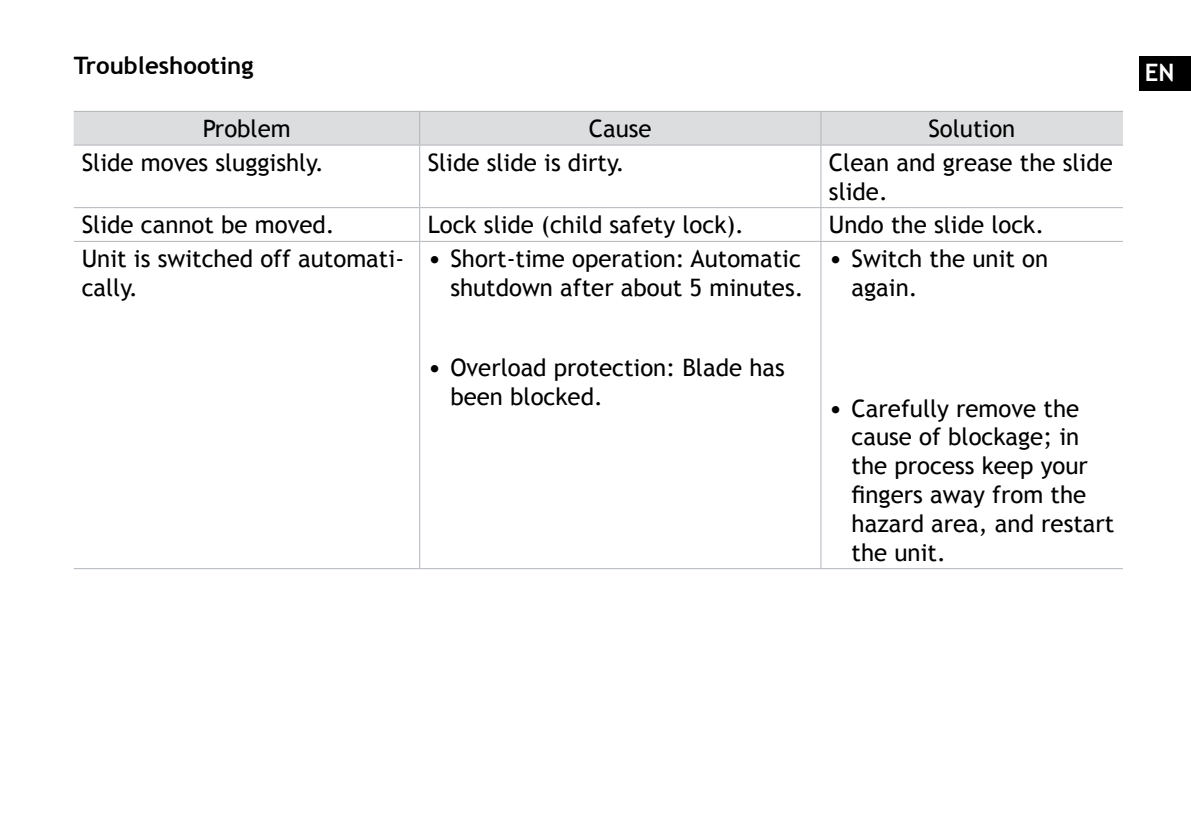
<style>
.page{position:relative;width:1191px;height:840px;background:#fff}
.page>*{position:absolute;margin:0;border:0;box-sizing:border-box;transform-origin:0 0}
.t1{font:24px/28.8px "Trebuchet MS";color:#000}
.t2{font:700 24px "Trebuchet MS";color:#000}
.t3{font:700 24px "Trebuchet MS";color:#fff}
.s1{font-size:26px}
</style>
<div class="page">
<div style="left:1140px;top:57px;width:51px;height:34px;background:#000"></div>
<div style="left:74px;top:112px;width:1049px;height:32px;background:#dcddde"></div>
<hr style="left:74px;top:111px;width:346px;height:1px;background:#b1b4b6">
<hr style="left:420px;top:111px;width:401px;height:1px;background:#b1b4b6">
<hr style="left:419px;top:112px;width:1px;height:32px;background:#b1b4b6">
<hr style="left:821px;top:111px;width:302px;height:1px;background:#b1b4b6">
<hr style="left:820px;top:112px;width:1px;height:32px;background:#b1b4b6">
<hr style="left:419px;top:242px;width:1px;height:326px;background:#b2b5bb">
<hr style="left:820px;top:242px;width:1px;height:326px;background:#b2b5bb">
<hr style="left:74px;top:144px;width:346px;height:1px;background:#b2b5bb">
<hr style="left:420px;top:144px;width:401px;height:1px;background:#b2b5bb">
<hr style="left:419px;top:145px;width:1px;height:62px;background:#b2b5bb">
<hr style="left:821px;top:144px;width:302px;height:1px;background:#b2b5bb">
<hr style="left:820px;top:145px;width:1px;height:62px;background:#b2b5bb">
<hr style="left:74px;top:207px;width:346px;height:1px;background:#b2b5bb">
<hr style="left:420px;top:207px;width:401px;height:1px;background:#b2b5bb">
<hr style="left:419px;top:208px;width:1px;height:33px;background:#b2b5bb">
<hr style="left:821px;top:207px;width:302px;height:1px;background:#b2b5bb">
<hr style="left:820px;top:208px;width:1px;height:33px;background:#b2b5bb">
<hr style="left:74px;top:241px;width:346px;height:1px;background:#b3b6bb">
<hr style="left:420px;top:241px;width:401px;height:1px;background:#b3b6bb">
<hr style="left:821px;top:241px;width:302px;height:1px;background:#b3b6bb">
<hr style="left:74px;top:568px;width:346px;height:1px;background:#b2b5bb">
<hr style="left:420px;top:568px;width:401px;height:1px;background:#b2b5bb">
<hr style="left:821px;top:568px;width:302px;height:1px;background:#b2b5bb">
<p class="t2" style="left:74px;top:51px;width:181px">Troubleshooting</p>
<p class="t3" style="left:1145px;top:58px;width:31px">EN</p>
<p class="t1" style="left:203px;top:114px;width:89px">Problem</p>
<p class="t1" style="left:589px;top:114px;width:64px">Cause</p>
<p class="t1" style="left:928px;top:114px;width:88px">Solution</p>
<p class="t1" style="left:82px;top:148px;width:244px">Slide moves sluggishly.</p>
<p class="t1" style="left:428px;top:148px;width:199px">Slide slide is dirty.</p>
<p class="t1" style="left:829px;top:148px;width:285px">Clean and grease the slide slide.</p>
<p class="t1" style="left:82px;top:211px;width:254px">Slide cannot be moved.</p>
<p class="t1" style="left:428px;top:211px;width:318px">Lock slide (child safety lock).</p>
<p class="t1" style="left:829px;top:211px;width:217px">Undo the slide lock.</p>
<p class="t1" style="left:82px;top:244px;width:324px">Unit is switched off automati&shy;cally.</p>
<p class="t1" style="left:428px;top:244px;width:377px;text-align:right"><span class="s1">•</span> Short-time operation: Automatic shutdown after about 5 minutes.</p>
<p class="t1" style="left:851px;top:244px;width:198px;text-indent:-23px"><span class="s1">•</span> Switch the unit on again.</p>
<p class="t1" style="left:450px;top:353px;width:336px;text-indent:-23px"><span class="s1">•</span> Overload protection: Blade has been blocked.</p>
<p class="t1" style="left:851px;top:393px;width:264px;text-indent:-23px"><span class="s1">•</span> Carefully remove the cause of blockage; in the process keep your fingers away from the hazard area, and restart the unit.</p>
</div>
